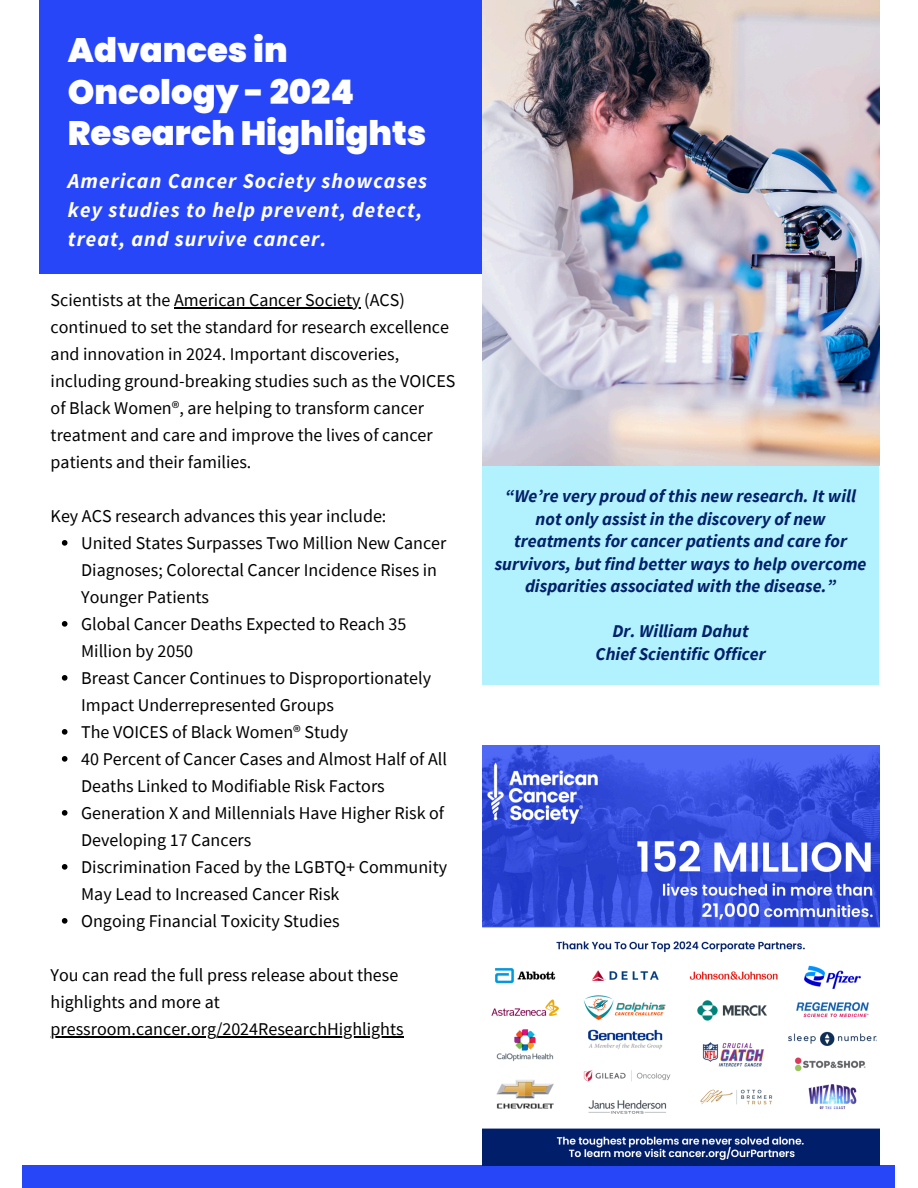
<style>
.page{position:relative;width:918px;height:1188px;background:#fff}
.page>*{position:absolute;margin:0;border:0;box-sizing:border-box;transform-origin:0 0}
.t1{font:900 33.9px/41.7px "Poppins";color:#fff}
.t2{font:italic 700 21.15px/28.7px "Source Sans Pro";letter-spacing:.05em;color:#fff}
.t3{font:18px/27px "Source Sans Pro";color:#000}
.t4{font:italic 700 18px/22.5px "Source Sans Pro";color:#012169;text-align:center}
</style>
<div class="page">
<div style="left:39px;top:0;width:443px;height:274px;background:#2746f8"></div>
<img style="left:482px;top:0;width:397px;height:466px">
<div style="left:23px;top:1165px;width:872px;height:23px;background:#2746f8"></div>
<div style="left:482px;top:466px;width:397px;height:218px;background:#b2f2ff"></div>
<img style="left:482px;top:746px;width:397px;height:420px">
<hr style="left:174px;top:307px;width:187px;height:1px;background:#000">
<svg style="left:62px;top:540px;width:5px;height:6px"></svg>
<svg style="left:62px;top:621px;width:5px;height:6px"></svg>
<svg style="left:62px;top:675px;width:5px;height:6px"></svg>
<svg style="left:62px;top:729px;width:5px;height:6px"></svg>
<svg style="left:62px;top:756px;width:5px;height:6px"></svg>
<svg style="left:62px;top:810px;width:5px;height:6px"></svg>
<svg style="left:62px;top:864px;width:5px;height:6px"></svg>
<svg style="left:62px;top:918px;width:5px;height:6px"></svg>
<hr style="left:51px;top:1036px;width:353px;height:1px;background:#000">
<h2 class="t1" style="left:68px;top:30px;width:360px">Advances in<br>Oncology - 2024<br>Research Highlights</h2>
<h1 class="t2" style="left:68px;top:167px;width:361px">American Cancer Society showcases key studies to help prevent, detect, treat, and survive cancer.</h1>
<p class="t3" style="left:51px;top:286px;width:356px">Scientists at the American Cancer Society (ACS)</p>
<p class="t3" style="left:51px;top:313px;width:406px">continued to set the standard for research excellence and innovation in 2024. Important discoveries, including ground-breaking studies such as the VOICES of Black Women®, are helping to transform cancer treatment and care and improve the lives of cancer patients and their families.</p>
<p class="t3" style="left:51px;top:502px;width:337px">Key ACS research advances this year include:</p>
<p class="t3" style="left:81px;top:529px;width:367px">United States Surpasses Two Million New Cancer<br>Diagnoses; Colorectal Cancer Incidence Rises in<br>Younger Patients</p>
<p class="t3" style="left:81px;top:610px;width:327px">Global Cancer Deaths Expected to Reach 35<br>Million by 2050</p>
<p class="t3" style="left:81px;top:664px;width:351px">Breast Cancer Continues to Disproportionately<br>Impact Underrepresented Groups</p>
<p class="t3" style="left:81px;top:718px;width:269px">The VOICES of Black Women® Study</p>
<p class="t3" style="left:81px;top:745px;width:367px">40 Percent of Cancer Cases and Almost Half of All<br>Deaths Linked to Modifiable Risk Factors</p>
<p class="t3" style="left:81px;top:799px;width:365px">Generation X and Millennials Have Higher Risk of<br>Developing 17 Cancers</p>
<p class="t3" style="left:81px;top:853px;width:367px">Discrimination Faced by the LGBTQ+ Community<br>May Lead to Increased Cancer Risk</p>
<p class="t3" style="left:81px;top:907px;width:260px">Ongoing Financial Toxicity Studies</p>
<p class="t3" style="left:51px;top:961px;width:349px">You can read the full press release about these highlights and more at</p>
<p class="t3" style="left:51px;top:1015px;width:355px">pressroom.cancer.org/2024ResearchHighlights</p>
<h3 class="t4" style="left:495px;top:484px;width:373px">“We’re very proud of this new research. It will not only assist in the discovery of new treatments for cancer patients and care for survivors, but find better ways to help overcome disparities associated with the disease.”</h3>
<h3 class="t4" style="left:596px;top:619px;width:172px">Dr. William Dahut<br>Chief Scientific Officer</h3>
</div>
